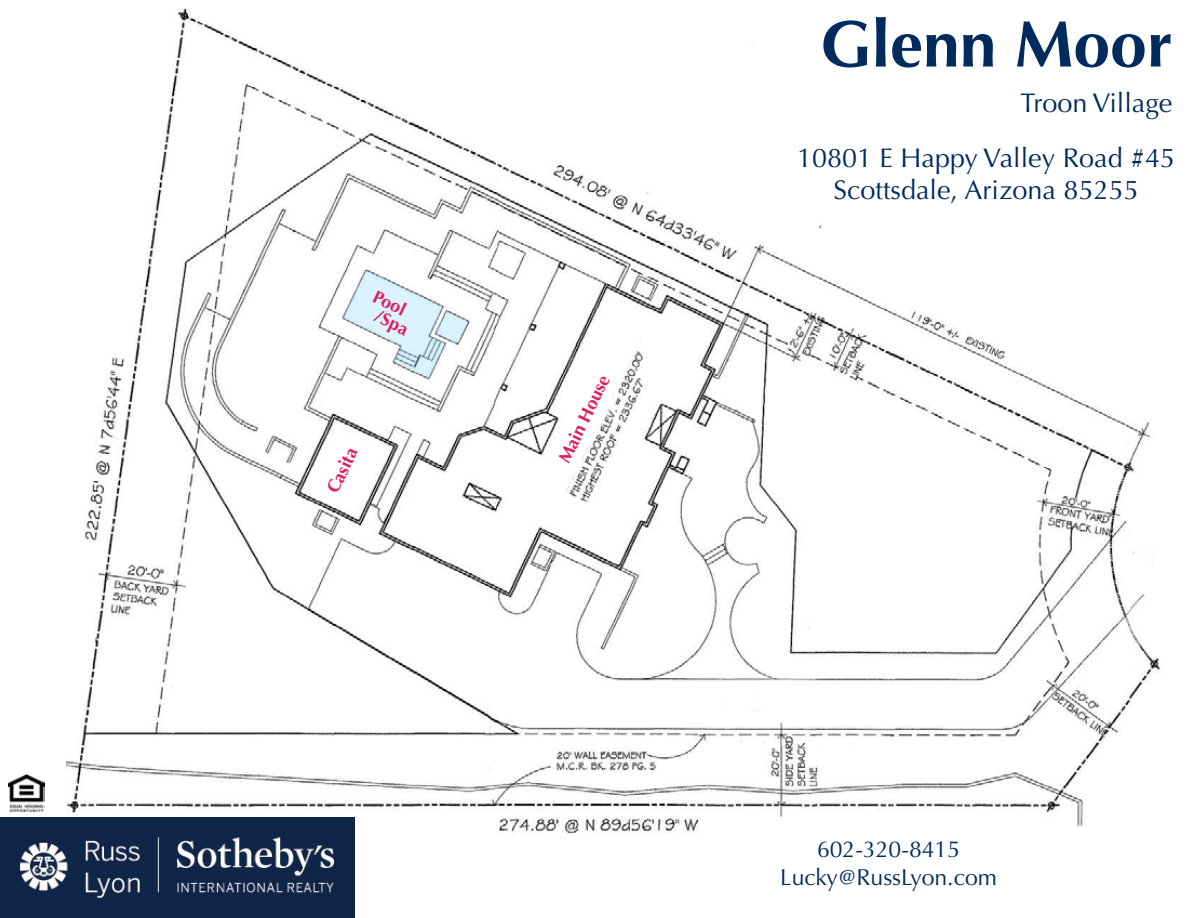
<style>
.page{position:relative;width:1188px;height:918px;background:#fff}
.page>*{position:absolute;margin:0;border:0;box-sizing:border-box;transform-origin:0 0}
.t1{font:700 66px "Optima";color:#002b5c}
.t2{font:27px/32.4px "Optima";color:#002b5c;text-align:center}
.t3{font:22.95px/27.6px "Optima";color:#002b5c;text-align:center}
.t4{font:700 18px/16.5px "Optima";color:#e41b5b}
</style>
<div class="page">
<img style="left:66px;top:9px;width:1094px;height:825px">
<svg style="left:532px;top:312px;width:114px;height:188px"></svg>
<svg style="left:342px;top:270px;width:126px;height:108px"></svg>
<img style="left:8px;top:774px;width:37px;height:37px">
<img style="left:0;top:818px;width:355px;height:100px">
<p class="t4" style="left:387px;top:293px;width:37px;text-indent:-10px;rotate:26deg">Pool /Spa</p>
<p class="t4" style="left:325px;top:488px;width:50px;rotate:-64deg">Casita</p>
<p class="t4" style="left:556px;top:458px;width:97px;rotate:-64deg">Main House</p>
<h1 class="t1" style="left:820px;top:6px;width:354px">Glenn Moor</h1>
<p class="t2" style="left:1020px;top:87px;width:154px">Troon Village</p>
<p class="t2" style="left:797px;top:142px;width:380px">10801 E Happy Valley Road #45<br>Scottsdale, Arizona 85255</p>
<p class="t3" style="left:780px;top:836px;width:218px">602-320-8415<br>Lucky@RussLyon.com</p>
</div>
